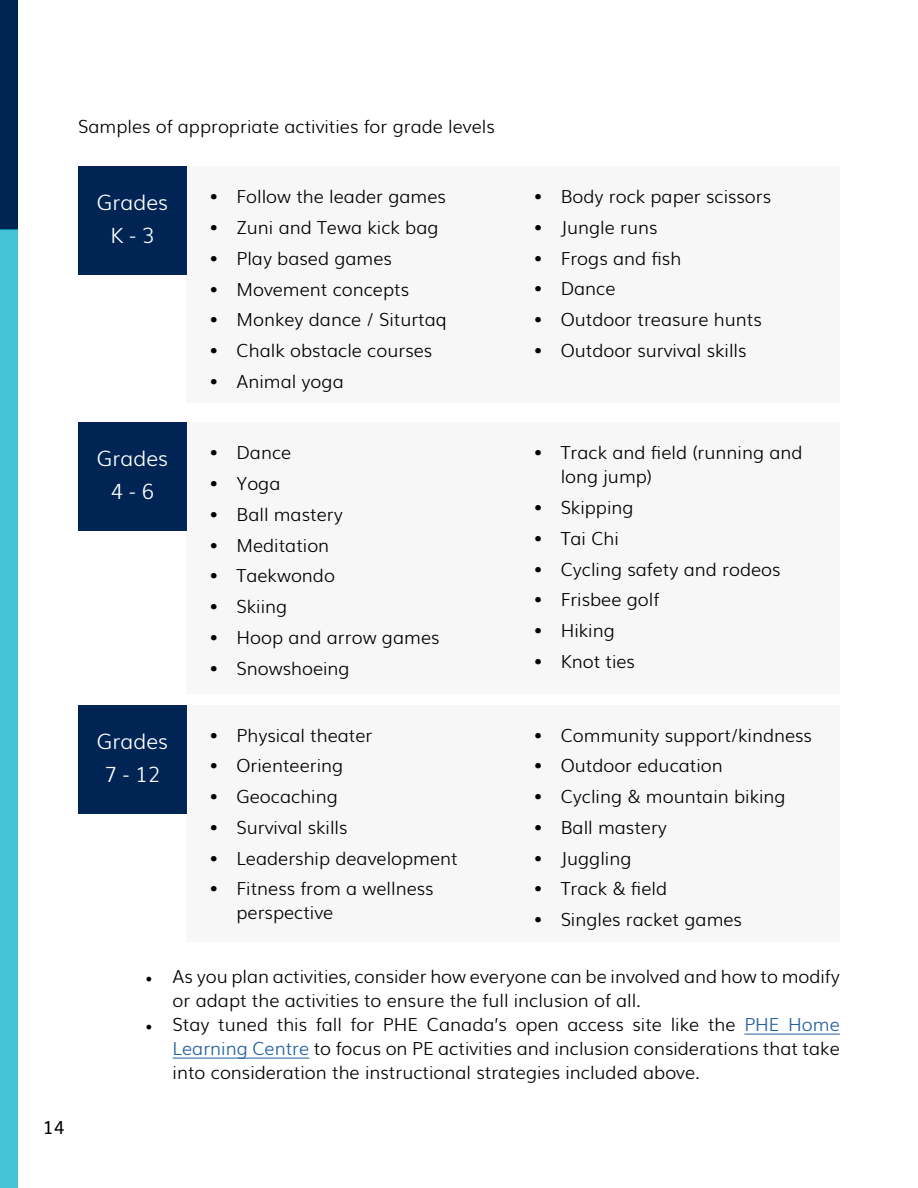
<style>
.page{position:relative;width:918px;height:1188px;background:#fff}
.page>*{position:absolute;margin:0;border:0;box-sizing:border-box;transform-origin:0 0}
.t1{font:300 21px/33px "Muli";color:#fff;text-align:center}
.t2{font:300 18px/24px "Muli";color:#000}
.t3{font:18px "Muli";color:#000}
.s1{font-family:"Minion Pro";font-weight:400}
.s2{color:#215e9e}
</style>
<div class="page">
<div style="left:0;top:0;width:17px;height:229px;background:#002554"></div>
<div style="left:0;top:229px;width:17px;height:959px;background:#43c3d5"></div>
<div style="left:78px;top:166px;width:109px;height:109px;background:#002554"></div>
<div style="left:187px;top:166px;width:653px;height:237px;background:#f7f7f7"></div>
<div style="left:78px;top:422px;width:109px;height:109px;background:#002554"></div>
<div style="left:78px;top:705px;width:109px;height:108px;background:#002554"></div>
<div style="left:187px;top:422px;width:653px;height:271px;background:#f7f7f7"></div>
<div style="left:187px;top:705px;width:653px;height:236px;background:#f7f7f7"></div>
<hr style="left:744px;top:1034px;width:96px;height:1px;background:#215e9e">
<hr style="left:173px;top:1058px;width:136px;height:1px;background:#215e9e">
<p class="t2" style="left:78px;top:113px;width:418px">Samples of appropriate activities for grade levels</p>
<p class="t1" style="left:97px;top:185px;width:73px">Grades<br>K - 3</p>
<p class="t2" style="left:210px;top:183px;width:238px">• Follow the leader games</p>
<p class="t2" style="left:210px;top:214px;width:231px">• Zuni and Tewa kick bag</p>
<p class="t2" style="left:210px;top:245px;width:184px">• Play based games</p>
<p class="t2" style="left:210px;top:276px;width:201px">• Movement concepts</p>
<p class="t2" style="left:210px;top:306px;width:239px">• Monkey dance / Siturtaq</p>
<p class="t2" style="left:210px;top:337px;width:224px">• Chalk obstacle courses</p>
<p class="t2" style="left:210px;top:368px;width:136px">• Animal yoga</p>
<p class="t2" style="left:534px;top:183px;width:239px">• Body rock paper scissors</p>
<p class="t2" style="left:534px;top:214px;width:125px">• Jungle runs</p>
<p class="t2" style="left:534px;top:245px;width:149px">• Frogs and fish</p>
<p class="t2" style="left:534px;top:276px;width:83px">• Dance</p>
<p class="t2" style="left:534px;top:306px;width:230px">• Outdoor treasure hunts</p>
<p class="t2" style="left:534px;top:337px;width:214px">• Outdoor survival skills</p>
<p class="t3" style="left:43px;top:1112px;width:23px">14</p>
<p class="t1" style="left:97px;top:441px;width:73px">Grades<br>4 - 6</p>
<p class="t1" style="left:97px;top:723px;width:73px">Grades<br>7 - 12</p>
<p class="t2" style="left:210px;top:440px;width:83px">• Dance</p>
<p class="t2" style="left:210px;top:470px;width:73px">• Yoga</p>
<p class="t2" style="left:210px;top:501px;width:135px">• Ball mastery</p>
<p class="t2" style="left:210px;top:532px;width:121px">• Meditation</p>
<p class="t2" style="left:210px;top:563px;width:127px">• Taekwondo</p>
<p class="t2" style="left:210px;top:593px;width:79px">• Skiing</p>
<p class="t2" style="left:210px;top:624px;width:232px">• Hoop and arrow games</p>
<p class="t2" style="left:210px;top:655px;width:142px">• Snowshoeing</p>
<p class="t2" style="left:210px;top:722px;width:165px">• Physical theater</p>
<p class="t2" style="left:210px;top:753px;width:135px">• Orienteering</p>
<p class="t2" style="left:210px;top:783px;width:130px">• Geocaching</p>
<p class="t2" style="left:210px;top:814px;width:140px">• Survival skills</p>
<p class="t2" style="left:210px;top:845px;width:250px">• Leadership deavelopment</p>
<p class="t2" style="left:237px;top:876px;width:199px;text-indent:-27px">• Fitness from a wellness perspective</p>
<p class="t2" style="left:561px;top:440px;width:243px;text-indent:-27px">• Track and field (running and long jump)</p>
<p class="t2" style="left:534px;top:494px;width:102px">• Skipping</p>
<p class="t2" style="left:534px;top:525px;width:87px">• Tai Chi</p>
<p class="t2" style="left:534px;top:556px;width:248px">• Cycling safety and rodeos</p>
<p class="t2" style="left:534px;top:586px;width:127px">• Frisbee golf</p>
<p class="t2" style="left:534px;top:617px;width:83px">• Hiking</p>
<p class="t2" style="left:534px;top:648px;width:103px">• Knot ties</p>
<p class="t2" style="left:534px;top:722px;width:280px">• Community support/kindness</p>
<p class="t2" style="left:534px;top:753px;width:191px">• Outdoor education</p>
<p class="t2" style="left:534px;top:783px;width:254px">• Cycling &amp; mountain biking</p>
<p class="t2" style="left:534px;top:814px;width:135px">• Ball mastery</p>
<p class="t2" style="left:534px;top:845px;width:99px">• Juggling</p>
<p class="t2" style="left:534px;top:876px;width:135px">• Track &amp; field</p>
<p class="t2" style="left:534px;top:906px;width:210px">• Singles racket games</p>
<p class="t2" style="left:173px;top:964px;width:669px;text-indent:-27px"><span class="s1">•</span> As you plan activities, consider how everyone can be involved and how to modify or adapt the activities to ensure the full inclusion of all.</p>
<p class="t2" style="left:173px;top:1012px;width:669px;text-align:justify;text-indent:-27px"><span class="s1">•</span> Stay tuned this fall for PHE Canada’s open access site like the <span class="s2">PHE Home Learning Centre</span> to focus on PE activities and inclusion considerations that take into consideration the instructional strategies included above.</p>
</div>
